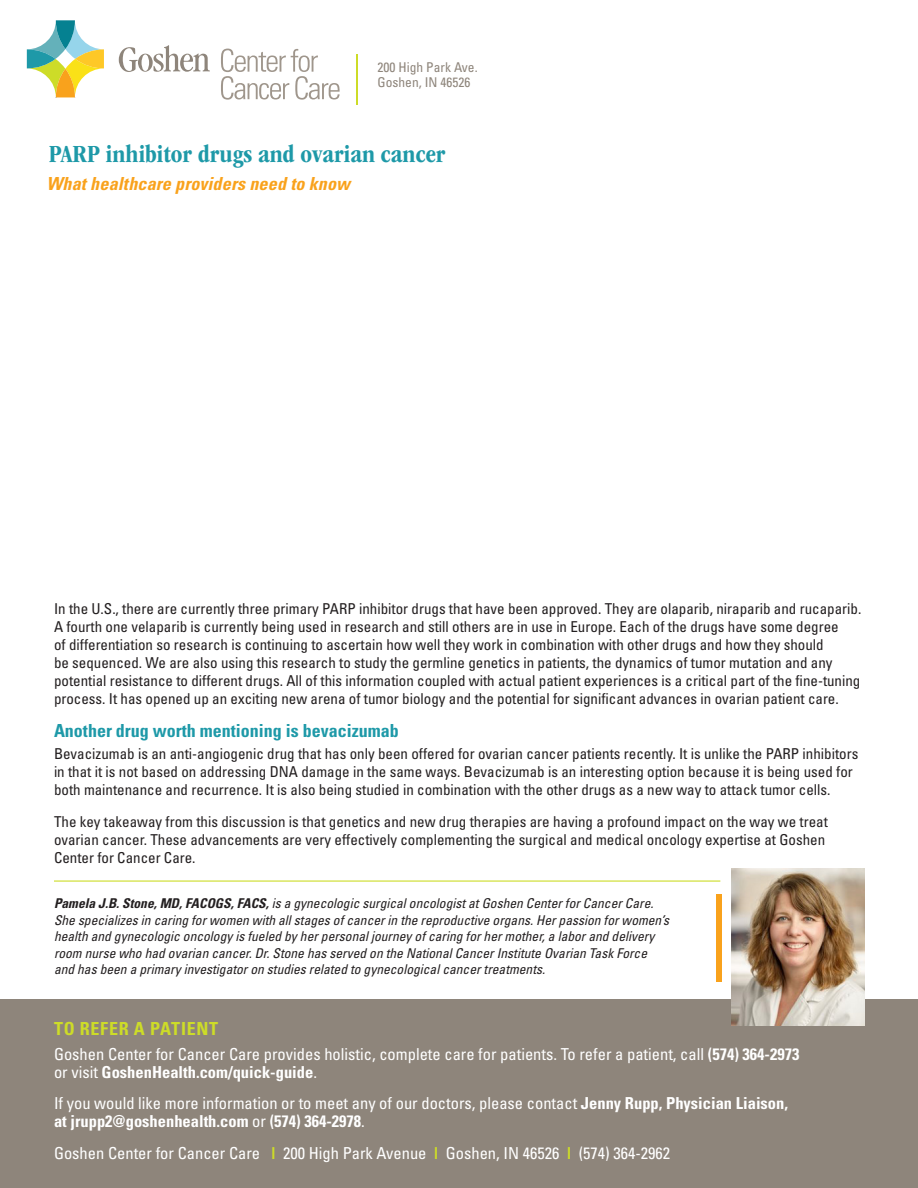
<style>
.page{position:relative;width:918px;height:1188px;background:#fff}
.page>*{position:absolute;margin:0;border:0;box-sizing:border-box;transform-origin:0 0}
.t1{font:700 condensed 25.5px "ITC Garamond Std";color:#1e99a8}
.t2{font:700 condensed 18px "Univers";color:#1e99a8}
.t3{font:italic 700 condensed 18px "Univers";letter-spacing:.01em;color:#f9a21c}
.t4{font:700 condensed 18px "Univers";letter-spacing:.04em;color:#cddc28}
.t5{font:condensed 16.5px/18px "Univers";color:#fff}
.t6{font:condensed 15px/18px "Univers";color:#231f20}
.t7{font:italic condensed 13.5px/16.5px "Univers";color:#231f20}
.t8{font:condensed 13.5px/15px "Univers";color:#8e857b}
.s1{font-weight:700}
.s2{font-weight:900;font-stretch:normal;color:#cddc28}
</style>
<div class="page">
<svg style="left:119px;top:45px;width:91px;height:27px"></svg>
<svg style="left:221px;top:49px;width:119px;height:51px"></svg>
<svg style="left:27px;top:20px;width:77px;height:78px"></svg>
<hr style="left:356px;top:54px;width:2px;height:51px;background:#cddc28">
<div style="left:0;top:999px;width:918px;height:189px;background:#8e857b"></div>
<div style="left:716px;top:894px;width:5px;height:87px;background:#f9a21c"></div>
<img style="left:731px;top:868px;width:134px;height:158px">
<hr style="left:54px;top:880px;width:666px;height:2px;background:#cddc28">
<p class="t8" style="left:378px;top:60px;width:102px">200 High Park Ave.<br>Goshen, IN 46526</p>
<p class="t1" style="left:49px;top:139px;width:398px">PARP inhibitor drugs and ovarian cancer</p>
<p class="t3" style="left:46px;top:173px;width:305px">What healthcare providers need to know</p>
<p class="t6" style="left:54px;top:599px;width:809px">In the U.S., there are currently three primary PARP inhibitor drugs that have been approved. They are olaparib, niraparib and rucaparib.<br>A fourth one velaparib is currently being used in research and still others are in use in Europe. Each of the drugs have some degree<br>of differentiation so research is continuing to ascertain how well they work in combination with other drugs and how they should<br>be sequenced. We are also using this research to study the germline genetics in patients, the dynamics of tumor mutation and any potential resistance to different drugs. All of this information coupled with actual patient experiences is a critical part of the fine-tuning process. It has opened up an exciting new arena of tumor biology and the potential for significant advances in ovarian patient care.</p>
<p class="t2" style="left:54px;top:719px;width:346px">Another drug worth mentioning is bevacizumab</p>
<p class="t6" style="left:54px;top:744px;width:806px">Bevacizumab is an anti-angiogenic drug that has only been offered for ovarian cancer patients recently. It is unlike the PARP inhibitors in that it is not based on addressing DNA damage in the same ways. Bevacizumab is an interesting option because it is being used for both maintenance and recurrence. It is also being studied in combination with the other drugs as a new way to attack tumor cells.</p>
<p class="t6" style="left:54px;top:812px;width:775px">The key takeaway from this discussion is that genetics and new drug therapies are having a profound impact on the way we treat ovarian cancer. These advancements are very effectively complementing the surgical and medical oncology expertise at Goshen<br>Center for Cancer Care.</p>
<p class="t7" style="left:54px;top:895px;width:617px"><span class="s1">Pamela J.B. Stone, MD, FACOGS, FACS,</span> is a gynecologic surgical oncologist at Goshen Center for Cancer Care.<br>She specializes in caring for women with all stages of cancer in the reproductive organs. Her passion for women’s health and gynecologic oncology is fueled by her personal journey of caring for her mother, a labor and delivery room nurse who had ovarian cancer. Dr. Stone has served on the National Cancer Institute Ovarian Task Force and has been a primary investigator on studies related to gynecological cancer treatments.</p>
<p class="t4" style="left:54px;top:1018px;width:166px">TO REFER A PATIENT</p>
<p class="t5" style="left:54px;top:1044px;width:747px">Goshen Center for Cancer Care provides holistic, complete care for patients. To refer a patient, call <span class="s1">(574) 364-2973 </span>or visit <span class="s1">GoshenHealth.com/quick-guide</span>.</p>
<p class="t5" style="left:54px;top:1094px;width:736px">If you would like more information or to meet any of our doctors, please contact <span class="s1">Jenny Rupp, Physician Liaison, at jrupp2@goshenhealth.com</span> or <span class="s1">(574) 364-2978</span>.</p>
<p class="t5" style="left:54px;top:1143px;width:618px">Goshen Center for Cancer Care <span class="s2">|</span> 200 High Park Avenue <span class="s2">|</span> Goshen, IN 46526 <span class="s2">|</span> (574) 364-2962</p>
</div>
